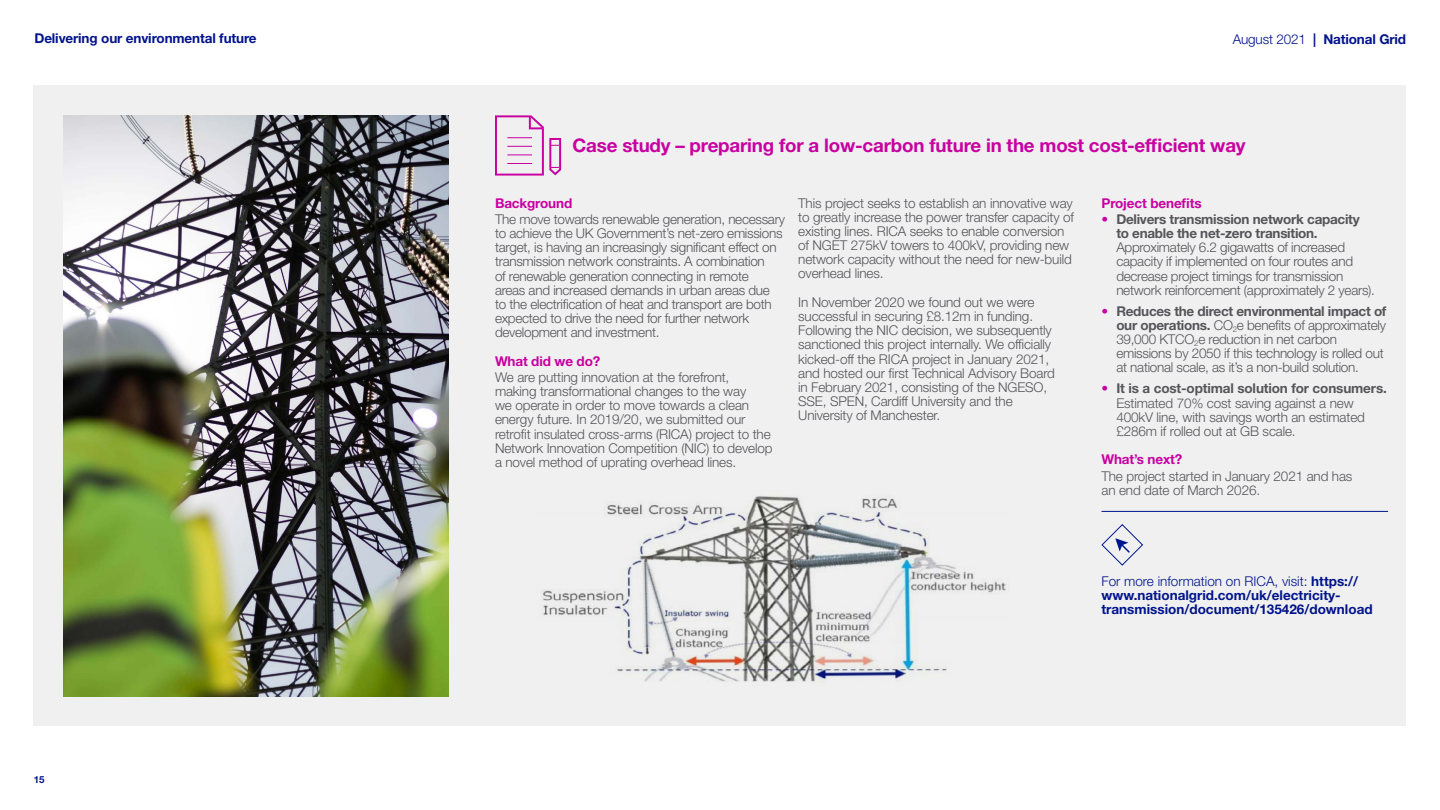
<style>
.page{position:relative;width:1440px;height:810px;background:#fff}
.page>*{position:absolute;margin:0;border:0;box-sizing:border-box;transform-origin:0 0}
.t1{font:700 18.75px "Helvetica Neue LT Std";letter-spacing:-.01em;color:#c800a1}
.t2{font:300 13.5px/14.2px "Helvetica Neue LT Std";letter-spacing:-.01em;color:#55555a}
.t3{font:700 13.5px/14.2px "Helvetica Neue LT Std";color:#00148c}
.t4{font:700 13.5px/14.2px "Helvetica Neue LT Std";letter-spacing:-.02em;color:#55555a}
.t5{font:700 13.5px "Helvetica Neue LT Std";letter-spacing:-.01em;color:#c800a1}
.t6{font:700 9.75px "Helvetica Neue LT Std";color:#00148c}
.s1{font-weight:300}
.s2{font-weight:300;color:#c800a1}
.s3{color:#c800a1}
.s4{font-weight:700}
</style>
<div class="page">
<div style="left:34px;top:85px;width:1372px;height:641px;background:#f0f0f0"></div>
<img style="left:64px;top:115px;width:385px;height:581px">
<svg style="left:495px;top:115px;width:67px;height:61px"></svg>
<img style="left:543px;top:496px;width:463px;height:186px">
<svg style="left:1101px;top:524px;width:42px;height:42px"></svg>
<hr style="left:1101px;top:511px;width:287px;height:1px;background:#00148c">
<p class="t3" style="left:34px;top:31px;width:224px">Delivering our environmental future</p>
<p class="t3" style="left:1233px;top:32px;width:175px"><span class="s1">August 2021</span> | National Grid</p>
<h1 class="t1" style="left:573px;top:134px;width:675px">Case study – preparing for a low-carbon future in the most cost-efficient way</h1>
<p class="t6" style="left:34px;top:774px;width:12px">15</p>
<p class="t5" style="left:495px;top:194px;width:79px">Background</p>
<p class="t2" style="left:495px;top:212px;width:291px">The move towards renewable generation, necessary to achieve the UK Government’s net-zero emissions target, is having an increasingly significant effect on transmission network constraints. A combination<br>of renewable generation connecting in remote<br>areas and increased demands in urban areas due<br>to the electrification of heat and transport are both expected to drive the need for further network development and investment.</p>
<p class="t5" style="left:495px;top:352px;width:107px">What did we do?</p>
<p class="t2" style="left:495px;top:370px;width:279px">We are putting innovation at the forefront, making transformational changes to the way<br>we operate in order to move towards a clean energy future. In 2019/20, we submitted our retrofit insulated cross‑arms (RICA) project to the Network Innovation Competition (NIC) to develop a novel method of uprating overhead lines.</p>
<p class="t2" style="left:798px;top:195px;width:277px">This project seeks to establish an innovative way to greatly increase the power transfer capacity of existing lines. RICA seeks to enable conversion of NGET 275kV towers to 400kV, providing new network capacity without the need for new-build overhead lines.</p>
<p class="t2" style="left:798px;top:295px;width:258px">In November 2020 we found out we were successful in securing £8.12m in funding.<br>Following the NIC decision, we subsequently sanctioned this project internally. We officially kicked-off the RICA project in January 2021, and hosted our first Technical Advisory Board in February 2021, consisting of the NGESO, SSE, SPEN, Cardiff University and the University of Manchester.</p>
<p class="t5" style="left:1101px;top:194px;width:102px">Project benefits</p>
<p class="t4" style="left:1116px;top:212px;width:245px;text-indent:-15px"><span class="s2">•</span> Delivers transmission network capacity to enable the net‑zero transition.</p>
<p class="t2" style="left:1116px;top:240px;width:260px">Approximately 6.2 gigawatts of increased capacity if implemented on four routes and decrease project timings for transmission network reinforcement (approximately 2 years).</p>
<p class="t2" style="left:1116px;top:304px;width:272px;text-indent:-15px"><span class="s3">•</span> <span class="s4">Reduces the direct environmental impact of our operations.</span> CO<sub>2</sub>e benefits of approximately 39,000 KTCO<sub>2</sub>e reduction in net carbon emissions by 2050 if this technology is rolled out at national scale, as it’s a non‑build solution.</p>
<p class="t2" style="left:1116px;top:381px;width:272px;text-indent:-15px"><span class="s3">•</span> <span class="s4">It is a cost-optimal solution for consumers.<br></span>Estimated 70% cost saving against a new 400kV line, with savings worth an estimated £286m if rolled out at GB scale.</p>
<p class="t5" style="left:1101px;top:451px;width:82px">What’s next?</p>
<p class="t2" style="left:1101px;top:468px;width:252px">The project started in January 2021 and has an end date of March 2026.</p>
<p class="t3" style="left:1101px;top:573px;width:273px"><span class="s1">For more information on RICA, visit:</span> https:// www.nationalgrid.com/uk/electricity&shy;transmission/document/135426/download</p>
</div>
